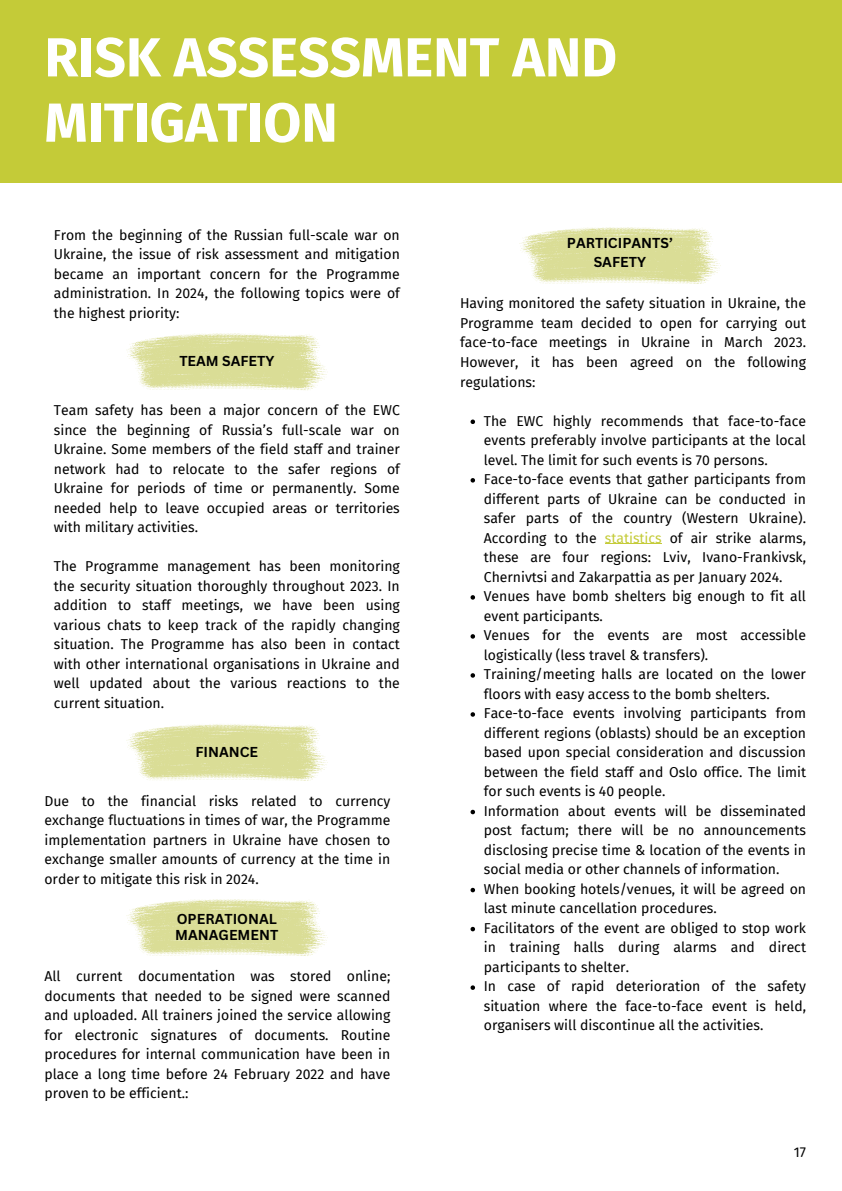
<style>
.page{position:relative;width:842px;height:1191px;background:#fff}
.page>*{position:absolute;margin:0;border:0;box-sizing:border-box;transform-origin:0 0}
.t1{font:700 55px/65.2px "Fira Sans";color:#fff}
.t2{font:14px/19.5px "Fira Sans";color:#000;text-align:justify}
.t3{font:700 14px/16.5px "Canva Sans";color:#000}
.s1{color:#c4cb38}
</style>
<div class="page">
<div style="left:0;top:0;width:842px;height:183px;background:#c4cb38"></div>
<svg style="left:127px;top:333px;width:200px;height:57px"></svg>
<svg style="left:126px;top:724px;width:202px;height:56px"></svg>
<svg style="left:471px;top:419px;width:4px;height:5px"></svg>
<svg style="left:471px;top:478px;width:4px;height:4px"></svg>
<hr style="left:605px;top:543px;width:57px;height:1px;background:#c4cb38">
<svg style="left:471px;top:595px;width:4px;height:4px"></svg>
<svg style="left:471px;top:634px;width:4px;height:4px"></svg>
<svg style="left:471px;top:673px;width:4px;height:4px"></svg>
<svg style="left:471px;top:712px;width:4px;height:4px"></svg>
<svg style="left:471px;top:809px;width:4px;height:5px"></svg>
<svg style="left:471px;top:887px;width:4px;height:5px"></svg>
<svg style="left:471px;top:926px;width:4px;height:5px"></svg>
<svg style="left:471px;top:985px;width:4px;height:4px"></svg>
<svg style="left:126px;top:899px;width:202px;height:56px"></svg>
<svg style="left:519px;top:227px;width:201px;height:57px"></svg>
<h1 class="t1" style="left:44px;top:25px;width:574px">RISK ASSESSMENT AND<br>MITIGATION</h1>
<p class="t2" style="left:54px;top:225px;width:347px">From the beginning of the Russian full-scale war on Ukraine, the issue of risk assessment and mitigation became an important concern for the Programme administration. In 2024, the following topics were of the highest priority:</p>
<h2 class="t3" style="left:179px;top:352px;width:97px">TEAM SAFETY</h2>
<p class="t2" style="left:54px;top:401px;width:347px">Team safety has been a major concern of the EWC since the beginning of Russia’s full-scale war on Ukraine. Some members of the field staff and trainer network had to relocate to the safer regions of Ukraine for periods of time or permanently. Some needed help to leave occupied areas or territories with military activities.</p>
<p class="t2" style="left:54px;top:557px;width:347px">The Programme management has been monitoring the security situation thoroughly throughout 2023. In addition to staff meetings, we have been using various chats to keep track of the rapidly changing situation. The Programme has also been in contact with other international organisations in Ukraine and well updated about the various reactions to the current situation.</p>
<p class="t3" style="left:195px;top:743px;width:64px">FINANCE</p>
<h2 class="t2" style="left:44px;top:791px;width:347px">Due to the financial risks related to currency exchange fluctuations in times of war, the Programme implementation partners in Ukraine have chosen to exchange smaller amounts of currency at the time in order to mitigate this risk in 2024.</h2>
<p class="t3" style="left:175px;top:910px;width:105px">OPERATIONAL<br>MANAGEMENT</p>
<p class="t2" style="left:44px;top:966px;width:347px">All current documentation was stored online; documents that needed to be signed were scanned and uploaded. All trainers joined the service allowing for electronic signatures of documents. Routine procedures for internal communication have been in place a long time before 24 February 2022 and have proven to be efficient.:</p>
<p class="t3" style="left:567px;top:232px;width:107px;line-height:19.5px;text-align:center">PARTICIPANTS’<br>SAFETY</p>
<p class="t2" style="left:460px;top:294px;width:347px">Having monitored the safety situation in Ukraine, the Programme team decided to open for carrying out face-to-face meetings in Ukraine in March 2023.<br>However, it has been agreed on the following regulations:</p>
<p class="t2" style="left:484px;top:411px;width:324px">The EWC highly recommends that face-to-face events preferably involve participants at the local level. The limit for such events is 70 persons.</p>
<h2 class="t2" style="left:484px;top:469px;width:324px">Face-to-face events that gather participants from different parts of Ukraine can be conducted in safer parts of the country (Western Ukraine).<br>According to the <span class="s1">statistics</span> of air strike alarms, these are four regions: Lviv, Ivano-Frankivsk, Chernivtsi and Zakarpattia as per January 2024.</h2>
<p class="t2" style="left:484px;top:586px;width:324px">Venues have bomb shelters big enough to fit all event participants.</p>
<p class="t2" style="left:484px;top:625px;width:324px">Venues for the events are most accessible logistically (less travel &amp; transfers).</p>
<h2 class="t2" style="left:484px;top:664px;width:324px">Training/meeting halls are located on the lower floors with easy access to the bomb shelters.</h2>
<p class="t2" style="left:484px;top:703px;width:324px">Face-to-face events involving participants from different regions (oblasts) should be an exception based upon special consideration and discussion between the field staff and Oslo office. The limit for such events is 40 people.</p>
<p class="t2" style="left:484px;top:801px;width:324px">Information about events will be disseminated post factum; there will be no announcements disclosing precise time &amp; location of the events in social media or other channels of information.</p>
<p class="t2" style="left:484px;top:879px;width:324px">When booking hotels/venues, it will be agreed on last minute cancellation procedures.</p>
<p class="t2" style="left:484px;top:918px;width:324px">Facilitators of the event are obliged to stop work in training halls during alarms and direct participants to shelter.</p>
<p class="t2" style="left:484px;top:976px;width:324px">In case of rapid deterioration of the safety situation where the face-to-face event is held, organisers will discontinue all the activities.</p>
<p class="t2" style="left:794px;top:1142px;width:14px">17</p>
</div>
